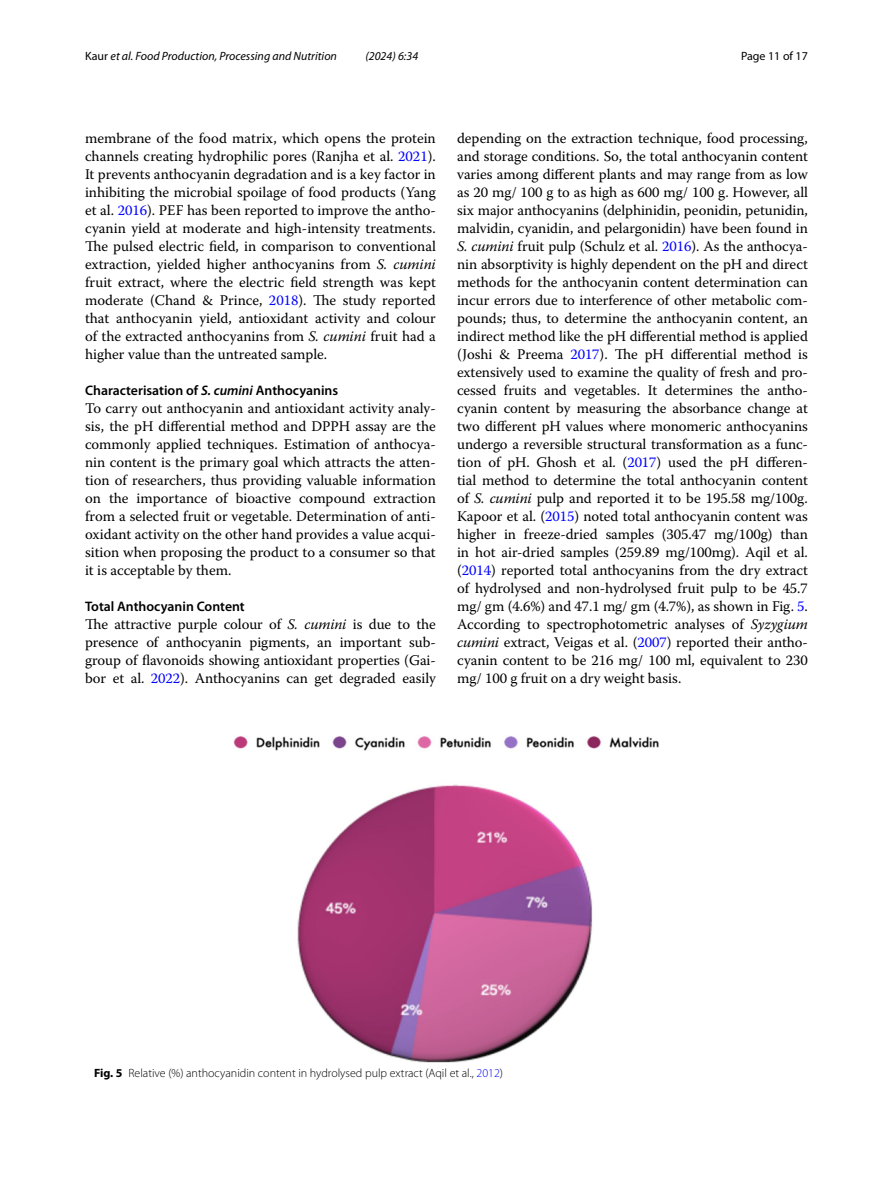
<style>
.page{position:relative;width:893px;height:1187px;background:#fff}
.page>*{position:absolute;margin:0;border:0;box-sizing:border-box;transform-origin:0 0}
.t1{font:14.7px/18px "Warnock Pro";color:#000;text-align:justify}
.t2{font:600 13.8px "Myriad Pro";color:#000}
.t3{font:300 12px "Myriad Pro";color:#000}
.t4{font:italic 12px "Myriad Pro";color:#000}
.t5{font:12px "Myriad Pro";color:#000}
.s1{font-style:normal}
.s2{color:#00f}
.s3{font-style:italic}
.s4{font-weight:700}
</style>
<div class="page">
<img style="left:234px;top:736px;width:425px;height:325px">
<p class="t4" style="left:85px;top:48px;width:253px"><span class="s1">Kaur</span> et al. Food Production, Processing and Nutrition</p>
<p class="t4" style="left:365px;top:48px;width:54px">(2024) 6:34</p>
<p class="t5" style="left:741px;top:48px;width:68px">Page 11 of 17</p>
<p class="t1" style="left:85px;top:128px;width:352px">membrane of the food matrix, which opens the protein channels creating hydrophilic pores (Ranjha et al. <span class="s2">2021</span>).<br>It prevents anthocyanin degradation and is a key factor in inhibiting the microbial spoilage of food products (Yang et al. <span class="s2">2016</span>). PEF has been reported to improve the antho&shy;cyanin yield at moderate and high-intensity treatments.<br>The pulsed electric field, in comparison to conventional extraction, yielded higher anthocyanins from <span class="s3">S. cumini </span>fruit extract, where the electric field strength was kept moderate (Chand &amp; Prince, <span class="s2">2018</span>). The study reported that anthocyanin yield, antioxidant activity and colour of the extracted anthocyanins from <span class="s3">S. cumini</span> fruit had a higher value than the untreated sample.</p>
<p class="t2" style="left:85px;top:381px;width:255px">Characterisation of <span class="s3">S. cumini</span> Anthocyanins</p>
<p class="t1" style="left:85px;top:398px;width:352px">To carry out anthocyanin and antioxidant activity analy&shy;sis, the pH differential method and DPPH assay are the commonly applied techniques. Estimation of anthocya&shy;nin content is the primary goal which attracts the atten&shy;tion of researchers, thus providing valuable information on the importance of bioactive compound extraction from a selected fruit or vegetable. Determination of anti&shy;oxidant activity on the other hand provides a value acqui&shy;sition when proposing the product to a consumer so that it is acceptable by them.</p>
<p class="t2" style="left:85px;top:597px;width:161px">Total Anthocyanin Content</p>
<p class="t1" style="left:85px;top:614px;width:352px">The attractive purple colour of <span class="s3">S. cumini</span> is due to the presence of anthocyanin pigments, an important sub&shy;group of flavonoids showing antioxidant properties (Gai&shy;bor et al. <span class="s2">2022</span>). Anthocyanins can get degraded easily</p>
<p class="t1" style="left:457px;top:128px;width:352px">depending on the extraction technique, food processing, and storage conditions. So, the total anthocyanin content varies among different plants and may range from as low as 20 mg/ 100 g to as high as 600 mg/ 100 g. However, all six major anthocyanins (delphinidin, peonidin, petunidin, malvidin, cyanidin, and pelargonidin) have been found in <span class="s3">S. cumini</span> fruit pulp (Schulz et al. <span class="s2">2016</span>). As the anthocya&shy;nin absorptivity is highly dependent on the pH and direct methods for the anthocyanin content determination can incur errors due to interference of other metabolic com&shy;pounds; thus, to determine the anthocyanin content, an indirect method like the pH differential method is applied (Joshi &amp; Preema <span class="s2">2017</span>). The pH differential method is extensively used to examine the quality of fresh and pro&shy;cessed fruits and vegetables. It determines the antho&shy;cyanin content by measuring the absorbance change at two different pH values where monomeric anthocyanins undergo a reversible structural transformation as a func&shy;tion of pH. Ghosh et al. (<span class="s2">2017</span>) used the pH differen&shy;tial method to determine the total anthocyanin content of <span class="s3">S. cumini</span> pulp and reported it to be 195.58 mg/100g.<br>Kapoor et al. (<span class="s2">2015</span>) noted total anthocyanin content was higher in freeze-dried samples (305.47 mg/100g) than in hot air-dried samples (259.89 mg/100mg). Aqil et al. (<span class="s2">2014</span>) reported total anthocyanins from the dry extract of hydrolysed and non-hydrolysed fruit pulp to be 45.7 mg/ gm (4.6%) and 47.1 mg/ gm (4.7%), as shown in Fig. <span class="s2">5</span>.<br>According to spectrophotometric analyses of <span class="s3">Syzygium cumini</span> extract, Veigas et al. (<span class="s2">2007</span>) reported their antho&shy;cyanin content to be 216 mg/ 100 ml, equivalent to 230 mg/ 100 g fruit on a dry weight basis.</p>
<p class="t3" style="left:94px;top:1066px;width:411px"><span class="s4">Fig. 5</span> Relative (%) anthocyanidin content in hydrolysed pulp extract (Aqil et al., <span class="s2">2012</span>)</p>
</div>
